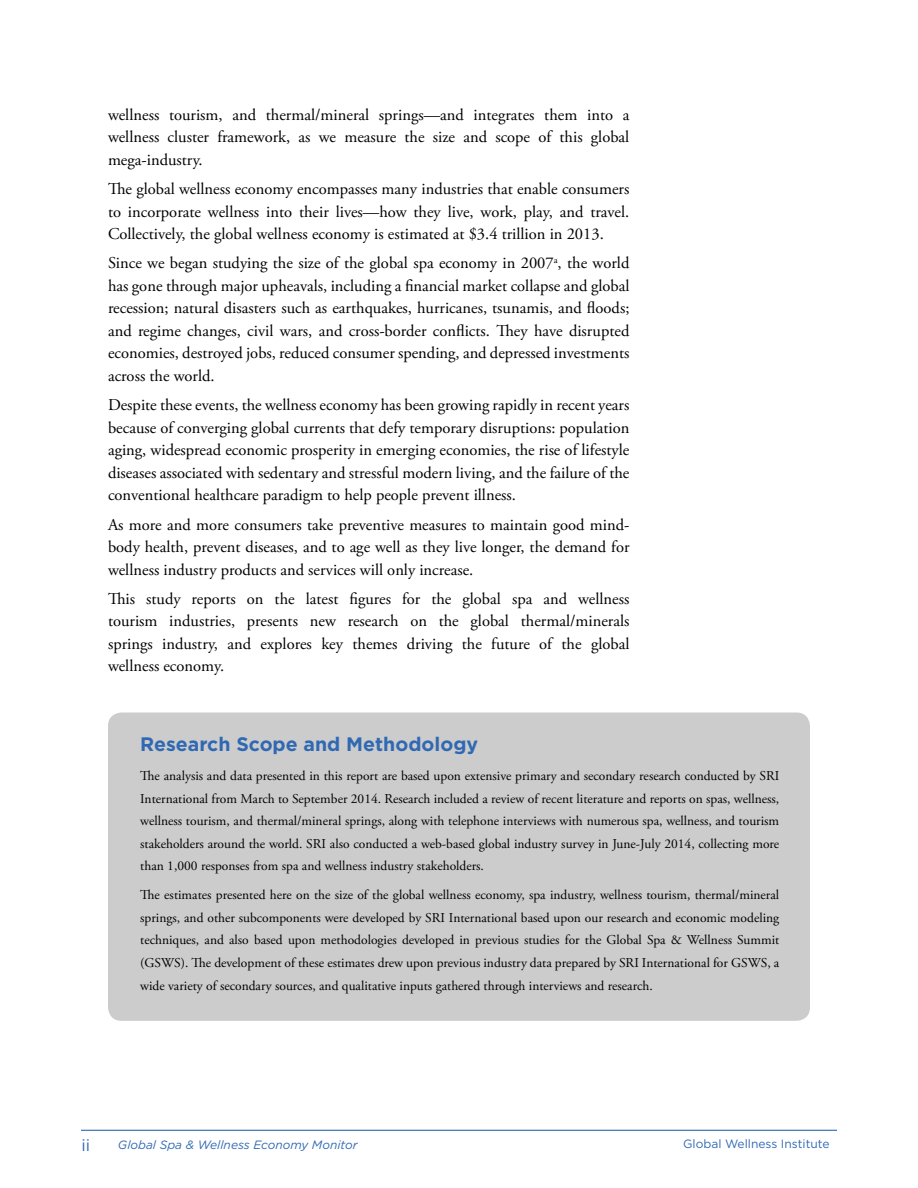
<style>
.page{position:relative;width:918px;height:1188px;background:#fff}
.page>*{position:absolute;margin:0;border:0;box-sizing:border-box;transform-origin:0 0}
.t1{font:700 19.5px "Gotham";color:#3069b3}
.t2{font:16.5px/22.5px "Adobe Garamond Pro";color:#000;text-align:justify}
.t3{font:16.5px "Gotham";color:#3069b3}
.t4{font:13.5px/22.5px "Adobe Garamond Pro";color:#000;text-align:justify}
.t5{font:italic 12px "Gotham";color:#3069b3}
.t6{font:12px "Gotham";color:#3069b3}
</style>
<div class="page">
<hr style="left:81px;top:1130px;width:756px;height:1px;background:#3069b3">
<div style="left:108px;top:712px;width:702px;height:309px;background:#ccc;border-radius:14px"></div>
<p class="t2" style="left:108px;top:104px;width:523px">wellness tourism, and thermal/mineral springs—and integrates them into a wellness cluster framework, as we measure the size and scope of this global mega-industry.</p>
<p class="t2" style="left:108px;top:178px;width:523px">The global wellness economy encompasses many industries that enable consumers to incorporate wellness into their lives—how they live, work, play, and travel.<br>Collectively, the global wellness economy is estimated at $3.4 trillion in 2013.</p>
<p class="t2" style="left:108px;top:253px;width:523px">Since we began studying the size of the global spa economy in 2007<sup>a</sup>, the world has gone through major upheavals, including a financial market collapse and global recession; natural disasters such as earthquakes, hurricanes, tsunamis, and floods; and regime changes, civil wars, and cross-border conflicts. They have disrupted economies, destroyed jobs, reduced consumer spending, and depressed investments across the world.</p>
<p class="t2" style="left:108px;top:394px;width:523px">Despite these events, the wellness economy has been growing rapidly in recent years because of converging global currents that defy temporary disruptions: population aging, widespread economic prosperity in emerging economies, the rise of lifestyle diseases associated with sedentary and stressful modern living, and the failure of the conventional healthcare paradigm to help people prevent illness.</p>
<p class="t2" style="left:108px;top:514px;width:523px">As more and more consumers take preventive measures to maintain good mind&shy;body health, prevent diseases, and to age well as they live longer, the demand for wellness industry products and services will only increase.</p>
<p class="t2" style="left:108px;top:588px;width:523px">This study reports on the latest figures for the global spa and wellness tourism industries, presents new research on the global thermal/minerals springs industry, and explores key themes driving the future of the global wellness economy.</p>
<p class="t1" style="left:140px;top:731px;width:339px">Research Scope and Methodology</p>
<p class="t4" style="left:140px;top:765px;width:641px">The analysis and data presented in this report are based upon extensive primary and secondary research conducted by SRI International from March to September 2014. Research included a review of recent literature and reports on spas, wellness, wellness tourism, and thermal/mineral springs, along with telephone interviews with numerous spa, wellness, and tourism stakeholders around the world. SRI also conducted a web-based global industry survey in June-July 2014, collecting more than 1,000 responses from spa and wellness industry stakeholders.</p>
<p class="t4" style="left:140px;top:884px;width:641px">The estimates presented here on the size of the global wellness economy, spa industry, wellness tourism, thermal/mineral springs, and other subcomponents were developed by SRI International based upon our research and economic modeling techniques, and also based upon methodologies developed in previous studies for the Global Spa &amp; Wellness Summit (GSWS). The development of these estimates drew upon previous industry data prepared by SRI International for GSWS, a wide variety of secondary sources, and qualitative inputs gathered through interviews and research.</p>
<p class="t3" style="left:81px;top:1135px;width:10px">ii</p>
<p class="t5" style="left:118px;top:1137px;width:241px">Global Spa &amp; Wellness Economy Monitor</p>
<p class="t6" style="left:683px;top:1136px;width:148px">Global Wellness Institute</p>
</div>
